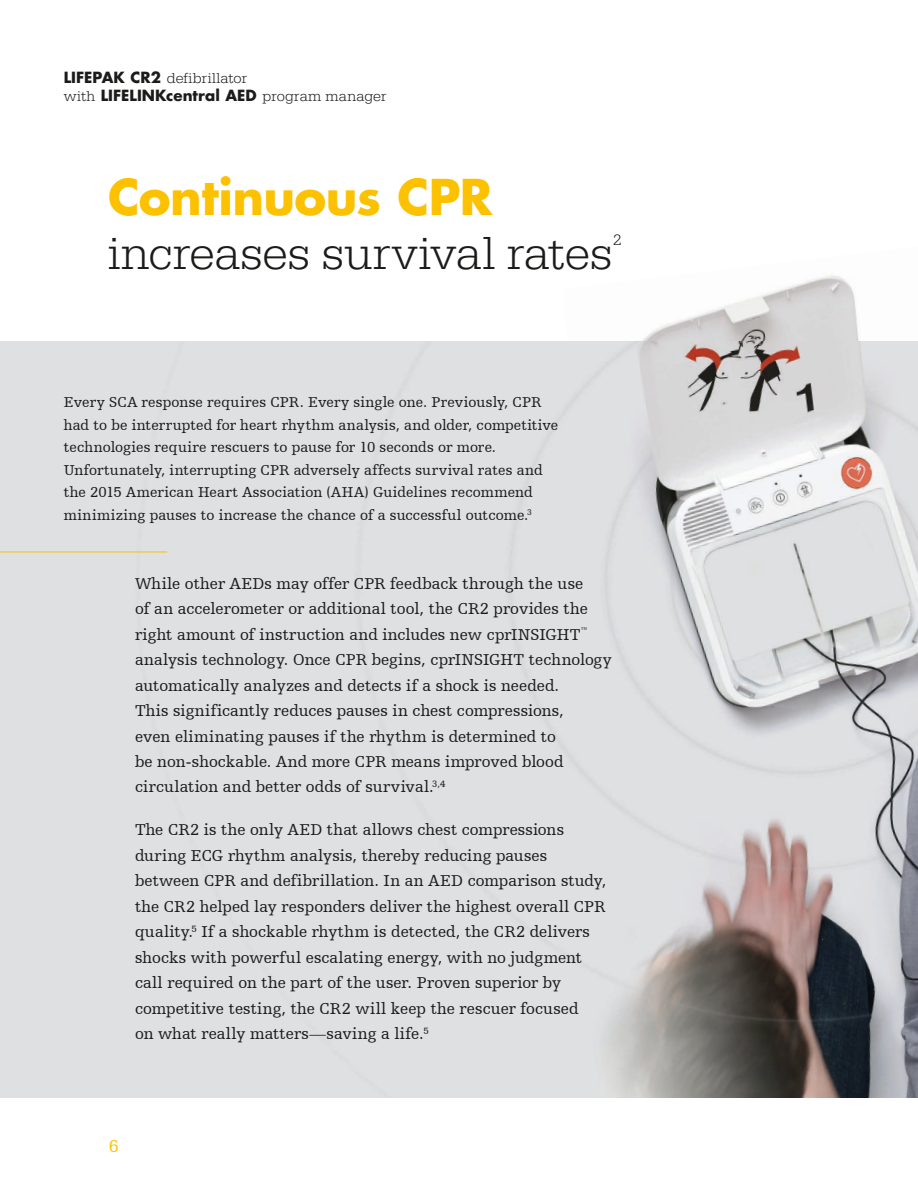
<style>
.page{position:relative;width:918px;height:1188px;background:#fff}
.page>*{position:absolute;margin:0;border:0;box-sizing:border-box;transform-origin:0 0}
.t1{font:300 48px "URW Egyptienne TOT";letter-spacing:-.005em;color:#1c1b1a}
.t2{font:700 48px "Futura For Stryker";letter-spacing:-.01em;color:#fcc100}
.t3{font:18px "Humanist Slabserif 712 BT";color:#fcc100}
.t4{font:16.5px/25.5px "Humanist Slabserif 712 BT";letter-spacing:.005em;color:#1c1b1a}
.t5{font:300 15.75px "URW Egyptienne TOT";color:#1c1b1a}
.t6{font:15px/22.5px "Humanist Slabserif 712 BT";letter-spacing:.01em;color:#1c1b1a}
.t7{font:300 15px/18px "URW Egyptienne TOT";letter-spacing:.01em;color:#1c1b1a}
.s1{font-family:"Futura For Stryker";font-weight:700}
</style>
<div class="page">
<img style="left:564px;top:275px;width:354px;height:67px">
<img style="left:0;top:342px;width:918px;height:756px">
<hr style="left:0;top:552px;width:167px;height:1px;background:#fcc100">
<p class="t7" style="left:64px;top:69px;width:324px"><span class="s1">LIFEPAK CR2</span> defibrillator<br>with <span class="s1">LIFELINKcentral AED</span> program manager</p>
<h1 class="t2" style="left:108px;top:165px;width:386px">Continuous CPR</h1>
<h1 class="t1" style="left:108px;top:225px;width:506px">increases survival rates</h1>
<p class="t5" style="left:613px;top:230px;width:10px">2</p>
<p class="t6" style="left:64px;top:391px;width:496px">Every SCA response requires CPR. Every single one. Previously, CPR had to be interrupted for heart rhythm analysis, and older, competitive technologies require rescuers to pause for 10 seconds or more.<br>Unfortunately, interrupting CPR adversely affects survival rates and the 2015 American Heart Association (AHA) Guidelines recommend minimizing pauses to increase the chance of a successful outcome.<sup>3</sup></p>
<p class="t4" style="left:135px;top:570px;width:478px">While other AEDs may offer CPR feedback through the use<br>of an accelerometer or additional tool, the CR2 provides the right amount of instruction and includes new cprINSIGHT<sup>™ </sup>analysis technology. Once CPR begins, cprINSIGHT technology automatically analyzes and detects if a shock is needed.<br>This significantly reduces pauses in chest compressions,<br>even eliminating pauses if the rhythm is determined to<br>be non-shockable. And more CPR means improved blood circulation and better odds of survival.<sup>3,4</sup></p>
<p class="t4" style="left:135px;top:817px;width:473px">The CR2 is the only AED that allows chest compressions during ECG rhythm analysis, thereby reducing pauses between CPR and defibrillation. In an AED comparison study, the CR2 helped lay responders deliver the highest overall CPR quality.<sup>5</sup> If a shockable rhythm is detected, the CR2 delivers shocks with powerful escalating energy, with no judgment call required on the part of the user. Proven superior by competitive testing, the CR2 will keep the rescuer focused<br>on what really matters—saving a life.<sup>5</sup></p>
<p class="t3" style="left:109px;top:1135px;width:12px">6</p>
</div>
